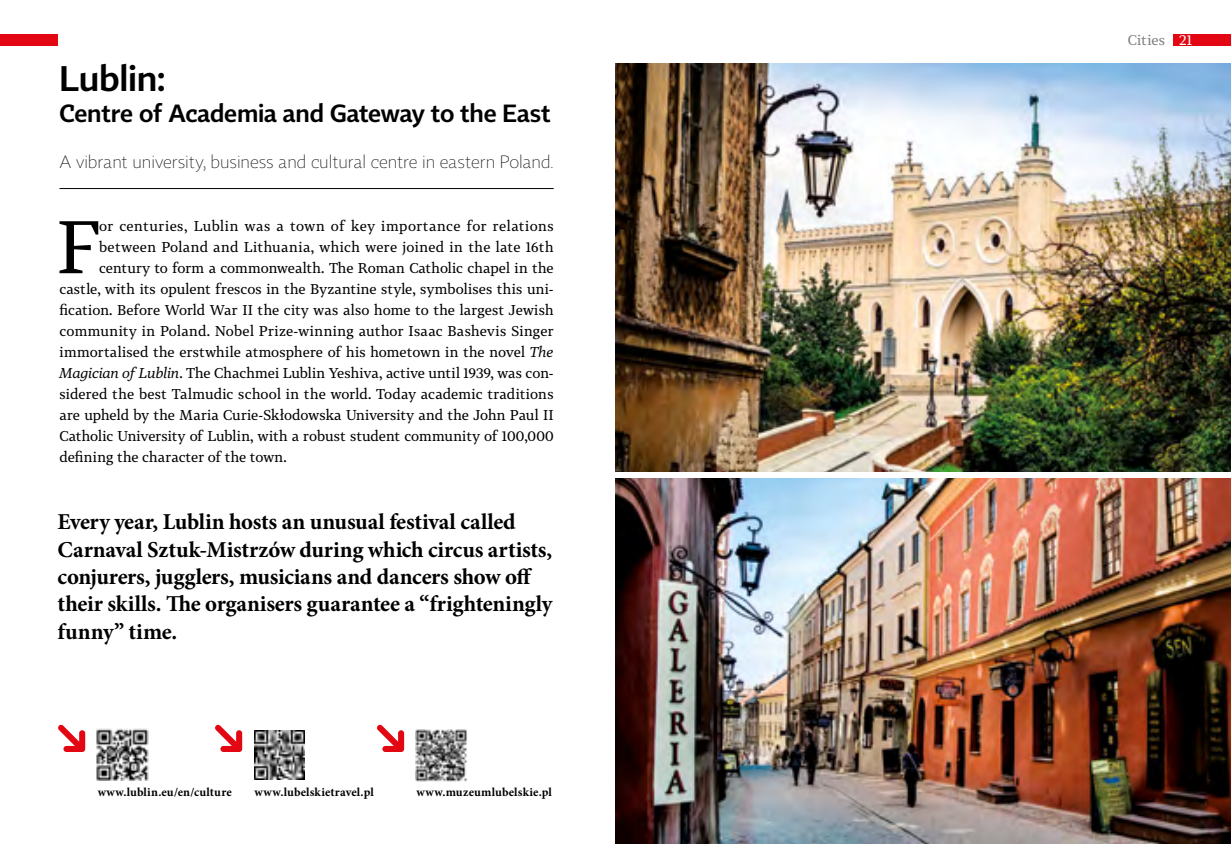
<style>
.page{position:relative;width:1231px;height:844px;background:#fff}
.page>*{position:absolute;margin:0;border:0;box-sizing:border-box;transform-origin:0 0}
.t1{font:73.15px "Tabac G3";color:#000}
.t2{font:300 35px "Tabac Sans";letter-spacing:-.005em;color:#000}
.t3{font:300 24.5px "Tabac Sans";letter-spacing:-.01em;color:#000}
.t4{font:700 22.75px/27.3px "Minion Pro";letter-spacing:-.01em;color:#000}
.t5{font:100 17.5px "Tabac Sans";letter-spacing:-.005em;color:#000}
.t6{font:14px "Tabac G3";letter-spacing:.01em;color:#000}
.t7{font:14px "Tabac G3";letter-spacing:.035em;color:#000}
.t8{font:14px "Tabac G3";letter-spacing:.015em;color:#818080}
.t9{font:700 12.25px "Minion Pro";letter-spacing:.01em;color:#000}
.s1{font-style:italic}
.s2{color:#fff}
</style>
<div class="page">
<img style="left:615px;top:478px;width:615px;height:365px">
<svg style="left:615px;top:471px;width:615px;height:1px"></svg>
<svg style="left:58px;top:724px;width:27px;height:27px"></svg>
<img style="left:96px;top:728px;width:53px;height:52px">
<svg style="left:215px;top:724px;width:27px;height:27px"></svg>
<img style="left:254px;top:730px;width:50px;height:49px">
<svg style="left:377px;top:724px;width:27px;height:27px"></svg>
<img style="left:415px;top:729px;width:52px;height:52px">
<img style="left:615px;top:63px;width:615px;height:408px">
<hr style="left:59px;top:188px;width:494px;height:1px;background:#000">
<div style="left:1172px;top:33px;width:58px;height:12px;background:#e30613"></div>
<div style="left:0;top:33px;width:58px;height:12px;background:#e30613"></div>
<h2 class="t2" style="left:59px;top:57px;width:108px">Lublin:</h2>
<h3 class="t3" style="left:59px;top:98px;width:493px">Centre of Academia and Gateway to the East</h3>
<p class="t5" style="left:59px;top:151px;width:495px">A vibrant university, business and cultural centre in eastern Poland.</p>
<h1 class="t1" style="left:57px;top:197px;width:45px">F</h1>
<p class="t7" style="left:99px;top:216px;width:456px">or centuries, Lublin was a town of key importance for relations</p>
<p class="t6" style="left:99px;top:237px;width:456px">between Poland and Lithuania, which were joined in the late 16th</p>
<p class="t6" style="left:99px;top:258px;width:456px">century to form a commonwealth. The Roman Catholic chapel in the</p>
<p class="t6" style="left:59px;top:279px;width:495px">castle, with its opulent frescos in the Byzantine style, symbolises this uni-</p>
<p class="t6" style="left:59px;top:300px;width:495px">fication. Before World War II the city was also home to the largest Jewish</p>
<p class="t6" style="left:59px;top:321px;width:495px">community in Poland. Nobel Prize-winning author Isaac Bashevis Singer</p>
<p class="t6" style="left:59px;top:342px;width:495px">immortalised the erstwhile atmosphere of his hometown in the novel <span class="s1">The</span></p>
<p class="t6" style="left:59px;top:363px;width:495px"><span class="s1">Magician of Lublin</span>. The Chachmei Lublin Yeshiva, active until 1939, was con-</p>
<p class="t6" style="left:59px;top:384px;width:495px">sidered the best Talmudic school in the world. Today academic traditions</p>
<p class="t6" style="left:59px;top:405px;width:495px">are upheld by the Maria Curie-Skłodowska University and the John Paul II</p>
<p class="t6" style="left:59px;top:426px;width:495px">Catholic University of Lublin, with a robust student community of 100,000</p>
<p class="t6" style="left:59px;top:447px;width:229px">defining the character of the town.</p>
<h3 class="t4" style="left:58px;top:508px;width:496px">Every year, Lublin hosts an unusual festival called Carnaval Sztuk-Mistrzów during which circus artists, conjurers, jugglers, musicians and dancers show off their skills. The organisers guarantee a “frighteningly funny” time.</h3>
<p class="t9" style="left:98px;top:783px;width:136px">www.lublin.eu/en/culture</p>
<p class="t9" style="left:254px;top:783px;width:121px">www.lubelskietravel.pl</p>
<p class="t9" style="left:416px;top:783px;width:137px">www.muzeumlubelskie.pl</p>
<p class="t8" style="left:1127px;top:30px;width:66px">Cities <span class="s2">21</span></p>
</div>
